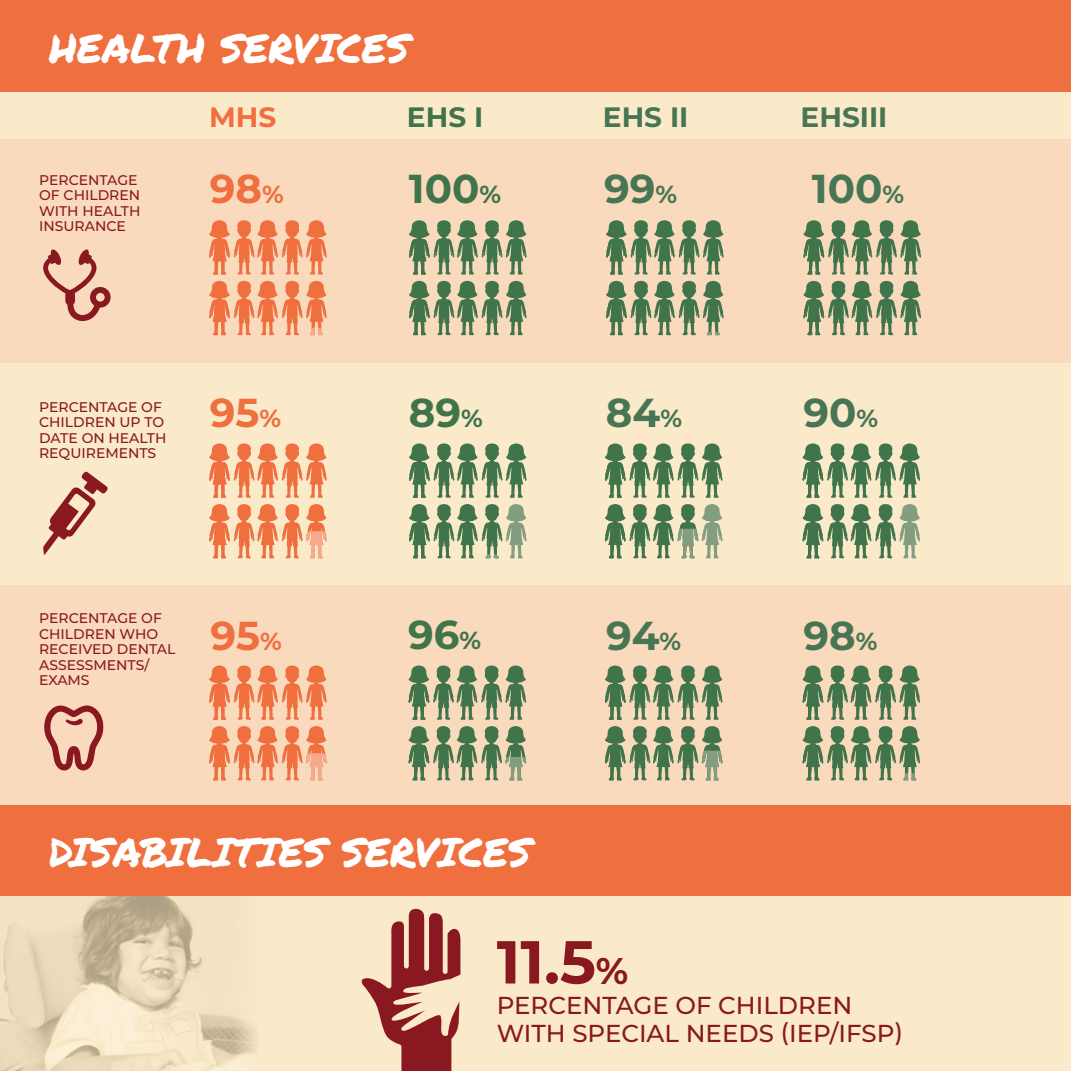
<style>
.page{position:relative;width:1071px;height:1071px;background:#fff}
.page>*{position:absolute;margin:0;border:0;box-sizing:border-box;transform-origin:0 0}
.t1{font:700 60.55px "Montserrat";color:#891821}
.t2{font:40.25px "Permanent Marker";color:#fff}
.t3{font:700 40.25px "Montserrat";color:#487654}
.t4{font:700 40.25px "Montserrat";color:#40744a}
.t5{font:700 40.25px "Montserrat";color:#f06f3e}
.t6{font:700 28px "Montserrat";color:#487654}
.t7{font:700 28px "Montserrat";color:#40744a}
.t8{font:700 28px "Montserrat";color:#f06f3e}
.t9{font:500 24.5px/28px "Montserrat";color:#891821}
.t10{font:500 14px/15.4px "Montserrat";color:#891821}
.s1{font-size:24.68px}
.s2{font-size:37.1px}
</style>
<div class="page">
<div style="left:0;top:37px;width:1071px;height:1034px;background:#faeaca"></div>
<img style="left:0;top:896px;width:256px;height:175px">
<div style="left:0;top:585px;width:1071px;height:221px;background:#fadabd"></div>
<svg style="left:44px;top:706px;width:60px;height:65px"></svg>
<div style="left:0;top:139px;width:1071px;height:224px;background:#fadabd"></div>
<svg style="left:43px;top:249px;width:68px;height:72px"></svg>
<div style="left:0;top:0;width:1071px;height:91px;background:#f06f3e"></div>
<svg style="left:43px;top:471px;width:65px;height:84px"></svg>
<svg style="left:409px;top:220px;width:118px;height:55px"></svg>
<svg style="left:409px;top:281px;width:118px;height:54px"></svg>
<svg style="left:803px;top:220px;width:118px;height:55px"></svg>
<svg style="left:803px;top:281px;width:118px;height:54px"></svg>
<svg style="left:606px;top:220px;width:118px;height:55px"></svg>
<svg style="left:209px;top:220px;width:118px;height:55px"></svg>
<svg style="left:802px;top:665px;width:118px;height:55px"></svg>
<svg style="left:209px;top:443px;width:118px;height:55px"></svg>
<svg style="left:605px;top:665px;width:118px;height:55px"></svg>
<svg style="left:209px;top:665px;width:118px;height:55px"></svg>
<svg style="left:408px;top:665px;width:119px;height:55px"></svg>
<svg style="left:409px;top:443px;width:118px;height:55px"></svg>
<svg style="left:605px;top:443px;width:118px;height:55px"></svg>
<svg style="left:802px;top:443px;width:118px;height:55px"></svg>
<svg style="left:802px;top:504px;width:118px;height:54px"></svg>
<div style="left:0;top:806px;width:1071px;height:90px;background:#f06f3e"></div>
<svg style="left:361px;top:909px;width:99px;height:162px"></svg>
<svg style="left:606px;top:281px;width:118px;height:54px"></svg>
<svg style="left:209px;top:281px;width:118px;height:54px"></svg>
<svg style="left:802px;top:726px;width:118px;height:54px"></svg>
<svg style="left:209px;top:504px;width:118px;height:54px"></svg>
<svg style="left:209px;top:726px;width:118px;height:54px"></svg>
<svg style="left:409px;top:504px;width:118px;height:54px"></svg>
<svg style="left:605px;top:504px;width:118px;height:54px"></svg>
<svg style="left:605px;top:726px;width:118px;height:54px"></svg>
<svg style="left:408px;top:726px;width:119px;height:54px"></svg>
<p class="t2" style="left:49px;top:18px;width:362px">HEALTH SERVICES</p>
<p class="t10" style="left:39px;top:172px;width:103px">PERCENTAGE<br>OF CHILDREN<br>WITH HEALTH<br>INSURANCE</p>
<p class="t8" style="left:209px;top:97px;width:69px">MHS</p>
<p class="t7" style="left:407px;top:97px;width:78px">EHS I</p>
<p class="t6" style="left:603px;top:97px;width:87px">EHS II</p>
<p class="t6" style="left:801px;top:97px;width:88px">EHSIII</p>
<p class="t5" style="left:210px;top:160px;width:75px">98<span class="s1">%</span></p>
<p class="t4" style="left:409px;top:160px;width:94px">100<span class="s1">%</span></p>
<p class="t3" style="left:604px;top:160px;width:75px">99<span class="s1">%</span></p>
<p class="t3" style="left:812px;top:160px;width:94px">100<span class="s1">%</span></p>
<p class="t10" style="left:39px;top:399px;width:129px">PERCENTAGE OF<br>CHILDREN UP TO<br>DATE ON HEALTH<br>REQUIREMENTS</p>
<p class="t5" style="left:210px;top:384px;width:73px">95<span class="s1">%</span></p>
<p class="t10" style="left:39px;top:610px;width:138px">PERCENTAGE OF<br>CHILDREN WHO<br>RECEIVED DENTAL<br>ASSESSMENTS/<br>EXAMS</p>
<p class="t5" style="left:210px;top:606px;width:73px">95<span class="s1">%</span></p>
<p class="t4" style="left:409px;top:383px;width:75px">89<span class="s1">%</span></p>
<p class="t3" style="left:606px;top:384px;width:78px">84<span class="s1">%</span></p>
<p class="t3" style="left:803px;top:384px;width:76px">90<span class="s1">%</span></p>
<p class="t4" style="left:408px;top:606px;width:75px">96<span class="s1">%</span></p>
<p class="t3" style="left:606px;top:606px;width:77px">94<span class="s1">%</span></p>
<p class="t3" style="left:804px;top:606px;width:75px">98<span class="s1">%</span></p>
<p class="t2" style="left:49px;top:823px;width:484px">DISABILITIES SERVICES</p>
<p class="t1" style="left:497px;top:918px;width:133px">11.5<span class="s2">%</span></p>
<p class="t9" style="left:497px;top:990px;width:408px">PERCENTAGE OF CHILDREN<br>WITH SPECIAL NEEDS (IEP/IFSP)</p>
</div>
